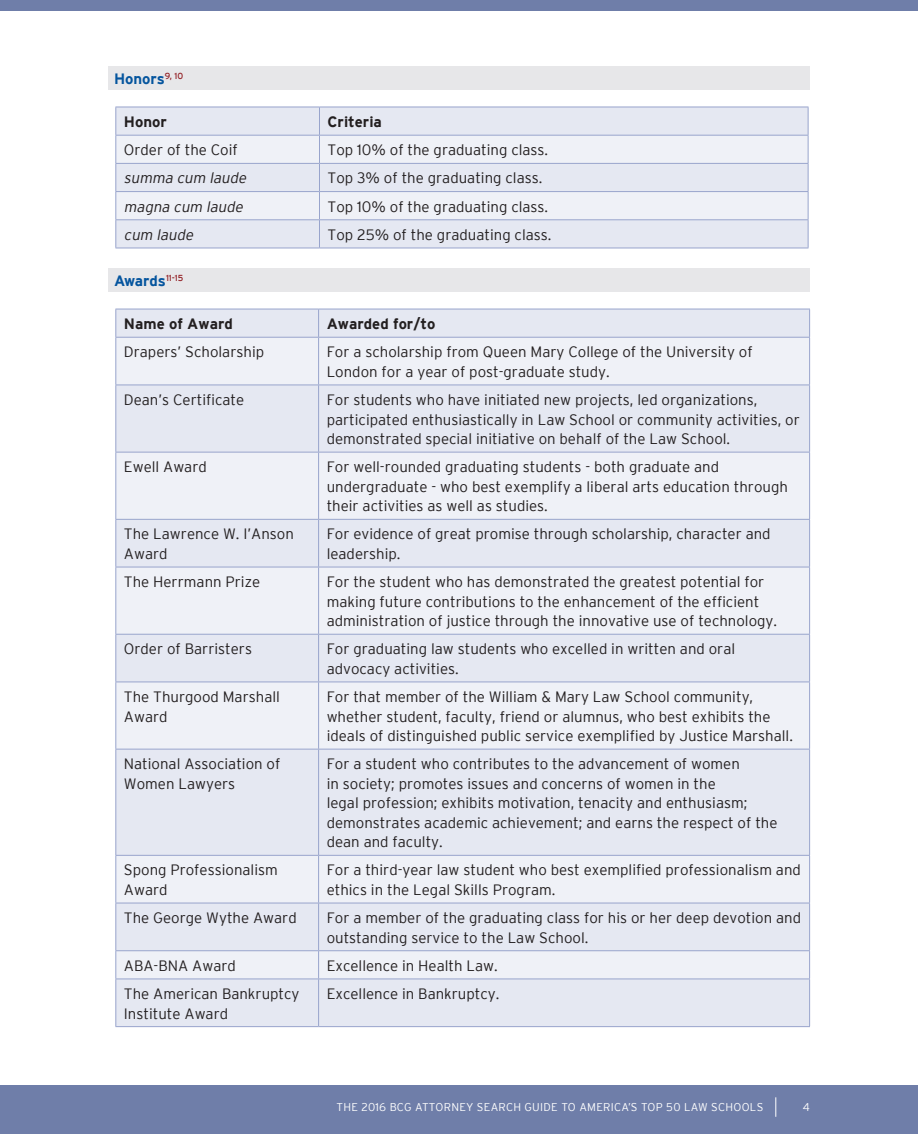
<style>
.page{position:relative;width:918px;height:1134px;background:#fff}
.page>*{position:absolute;margin:0;border:0;box-sizing:border-box;transform-origin:0 0}
.t1{font:300 15px/19.5px "Interstate";color:#231f20}
.t2{font:700 15px "Interstate";color:#231f20}
.t3{font:italic 300 15px "Interstate";color:#231f20}
.t4{font:700 15px "Interstate";color:#05559e}
.t5{font:300 11.25px "Interstate";letter-spacing:.025em;color:#fff}
</style>
<div class="page">
<div style="left:0;top:1085px;width:918px;height:49px;background:#6f7ea9"></div>
<div style="left:0;top:0;width:918px;height:11px;background:#6f7ea9"></div>
<svg style="left:775px;top:1097px;width:1px;height:20px"></svg>
<div style="left:108px;top:66px;width:702px;height:24px;background:#e7e7e9"></div>
<div style="left:116px;top:108px;width:692px;height:140px;background:#e5e8f2"></div>
<svg style="left:116px;top:136px;width:692px;height:83px;fill:#eff1f7"></svg>
<hr style="left:115px;top:107px;width:204px;height:1px;background:#98a4cc">
<hr style="left:320px;top:107px;width:488px;height:1px;background:#98a4cc">
<hr style="left:115px;top:135px;width:204px;height:1px;background:#98a4cc">
<hr style="left:320px;top:135px;width:488px;height:1px;background:#98a4cc">
<hr style="left:115px;top:163px;width:204px;height:1px;background:#98a4cc">
<hr style="left:320px;top:163px;width:488px;height:1px;background:#98a4cc">
<hr style="left:115px;top:191px;width:204px;height:1px;background:#98a4cc">
<hr style="left:320px;top:191px;width:488px;height:1px;background:#98a4cc">
<hr style="left:115px;top:219px;width:204px;height:1px;background:#98a4cc">
<svg style="left:115px;top:107px;width:1px;height:141px"></svg>
<hr style="left:320px;top:219px;width:488px;height:1px;background:#98a4cc">
<svg style="left:319px;top:107px;width:1px;height:141px"></svg>
<svg style="left:808px;top:107px;width:1px;height:141px"></svg>
<hr style="left:115px;top:248px;width:204px;height:1px;background:#98a4cc">
<hr style="left:320px;top:248px;width:488px;height:1px;background:#98a4cc">
<div style="left:108px;top:268px;width:702px;height:24px;background:#e7e7e9"></div>
<div style="left:116px;top:310px;width:693px;height:716px;background:#e5e8f2"></div>
<svg style="left:116px;top:338px;width:693px;height:641px;fill:#e5e8f2"></svg>
<hr style="left:115px;top:309px;width:204px;height:1px;background:#98a4cc">
<svg style="left:115px;top:309px;width:1px;height:28px"></svg>
<hr style="left:319px;top:309px;width:491px;height:1px;background:#98a4cc">
<svg style="left:318px;top:309px;width:1px;height:28px"></svg>
<svg style="left:809px;top:309px;width:1px;height:28px"></svg>
<hr style="left:115px;top:337px;width:204px;height:1px;background:#98a4cc">
<hr style="left:115px;top:338px;width:1px;height:47px;background:#98a4cc">
<hr style="left:319px;top:337px;width:491px;height:1px;background:#98a4cc">
<hr style="left:318px;top:338px;width:1px;height:47px;background:#98a4cc">
<hr style="left:809px;top:338px;width:1px;height:47px;background:#98a4cc">
<hr style="left:115px;top:385px;width:204px;height:1px;background:#98a4cc">
<hr style="left:115px;top:385px;width:1px;height:67px;background:#98a4cc">
<hr style="left:319px;top:385px;width:491px;height:1px;background:#98a4cc">
<hr style="left:318px;top:385px;width:1px;height:67px;background:#98a4cc">
<hr style="left:809px;top:385px;width:1px;height:67px;background:#98a4cc">
<hr style="left:115px;top:452px;width:204px;height:1px;background:#98a4cc">
<hr style="left:115px;top:453px;width:1px;height:66px;background:#98a4cc">
<hr style="left:319px;top:452px;width:491px;height:1px;background:#98a4cc">
<hr style="left:318px;top:453px;width:1px;height:66px;background:#98a4cc">
<hr style="left:809px;top:453px;width:1px;height:66px;background:#98a4cc">
<hr style="left:115px;top:519px;width:204px;height:1px;background:#98a4cc">
<hr style="left:115px;top:520px;width:1px;height:47px;background:#98a4cc">
<hr style="left:319px;top:519px;width:491px;height:1px;background:#98a4cc">
<hr style="left:318px;top:520px;width:1px;height:47px;background:#98a4cc">
<hr style="left:809px;top:520px;width:1px;height:47px;background:#98a4cc">
<hr style="left:115px;top:567px;width:204px;height:1px;background:#98a4cc">
<hr style="left:115px;top:567px;width:1px;height:67px;background:#98a4cc">
<hr style="left:319px;top:567px;width:491px;height:1px;background:#98a4cc">
<hr style="left:318px;top:567px;width:1px;height:67px;background:#98a4cc">
<hr style="left:809px;top:567px;width:1px;height:67px;background:#98a4cc">
<hr style="left:115px;top:634px;width:204px;height:1px;background:#98a4cc">
<hr style="left:115px;top:635px;width:1px;height:47px;background:#98a4cc">
<hr style="left:319px;top:634px;width:491px;height:1px;background:#98a4cc">
<hr style="left:318px;top:635px;width:1px;height:47px;background:#98a4cc">
<hr style="left:809px;top:635px;width:1px;height:47px;background:#98a4cc">
<hr style="left:115px;top:682px;width:204px;height:1px;background:#98a4cc">
<hr style="left:115px;top:682px;width:1px;height:67px;background:#98a4cc">
<hr style="left:319px;top:682px;width:491px;height:1px;background:#98a4cc">
<hr style="left:318px;top:682px;width:1px;height:67px;background:#98a4cc">
<hr style="left:809px;top:682px;width:1px;height:67px;background:#98a4cc">
<hr style="left:115px;top:749px;width:204px;height:1px;background:#98a4cc">
<hr style="left:115px;top:750px;width:1px;height:105px;background:#98a4cc">
<hr style="left:319px;top:749px;width:491px;height:1px;background:#98a4cc">
<hr style="left:318px;top:750px;width:1px;height:105px;background:#98a4cc">
<hr style="left:809px;top:750px;width:1px;height:105px;background:#98a4cc">
<hr style="left:115px;top:855px;width:204px;height:1px;background:#98a4cc">
<hr style="left:115px;top:856px;width:1px;height:47px;background:#98a4cc">
<hr style="left:319px;top:855px;width:491px;height:1px;background:#98a4cc">
<hr style="left:318px;top:856px;width:1px;height:47px;background:#98a4cc">
<hr style="left:809px;top:856px;width:1px;height:47px;background:#98a4cc">
<hr style="left:115px;top:903px;width:204px;height:1px;background:#98a4cc">
<hr style="left:115px;top:903px;width:1px;height:47px;background:#98a4cc">
<hr style="left:319px;top:903px;width:491px;height:1px;background:#98a4cc">
<hr style="left:318px;top:903px;width:1px;height:47px;background:#98a4cc">
<hr style="left:809px;top:903px;width:1px;height:47px;background:#98a4cc">
<hr style="left:115px;top:950px;width:204px;height:1px;background:#98a4cc">
<svg style="left:115px;top:951px;width:1px;height:28px"></svg>
<hr style="left:319px;top:950px;width:491px;height:1px;background:#98a4cc">
<svg style="left:318px;top:951px;width:1px;height:28px"></svg>
<svg style="left:809px;top:951px;width:1px;height:28px"></svg>
<hr style="left:115px;top:979px;width:204px;height:1px;background:#98a4cc">
<hr style="left:115px;top:979px;width:1px;height:47px;background:#98a4cc">
<hr style="left:319px;top:979px;width:491px;height:1px;background:#98a4cc">
<hr style="left:318px;top:979px;width:1px;height:47px;background:#98a4cc">
<hr style="left:809px;top:979px;width:1px;height:47px;background:#98a4cc">
<hr style="left:115px;top:1026px;width:204px;height:1px;background:#98a4cc">
<hr style="left:319px;top:1026px;width:491px;height:1px;background:#98a4cc">
<p class="t4" style="left:114px;top:70px;width:71px">Honors<sup>9,</sup> <sup>10</sup></p>
<p class="t2" style="left:124px;top:113px;width:45px">Honor</p>
<p class="t2" style="left:328px;top:113px;width:56px">Criteria</p>
<p class="t1" style="left:124px;top:140px;width:115px">Order of the Coif</p>
<p class="t1" style="left:328px;top:140px;width:222px">Top 10% of the graduating class.</p>
<p class="t3" style="left:124px;top:170px;width:127px">summa cum laude</p>
<p class="t1" style="left:328px;top:168px;width:216px">Top 3% of the graduating class.</p>
<p class="t3" style="left:124px;top:198px;width:123px">magna cum laude</p>
<p class="t1" style="left:328px;top:197px;width:222px">Top 10% of the graduating class.</p>
<p class="t3" style="left:124px;top:226px;width:74px">cum laude</p>
<p class="t1" style="left:328px;top:225px;width:225px">Top 25% of the graduating class.</p>
<p class="t4" style="left:114px;top:272px;width:71px">Awards<sup>11-15</sup></p>
<p class="t2" style="left:124px;top:315px;width:110px">Name of Award</p>
<p class="t2" style="left:327px;top:315px;width:110px">Awarded for/to</p>
<p class="t1" style="left:124px;top:342px;width:142px">Drapers’ Scholarship</p>
<p class="t1" style="left:327px;top:342px;width:428px">For a scholarship from Queen Mary College of the University of<br>London for a year of post-graduate study.</p>
<p class="t1" style="left:124px;top:390px;width:122px">Dean’s Certificate</p>
<p class="t1" style="left:327px;top:390px;width:475px">For students who have initiated new projects, led organizations, participated enthusiastically in Law School or community activities, or demonstrated special initiative on behalf of the Law School.</p>
<p class="t1" style="left:124px;top:457px;width:84px">Ewell Award</p>
<p class="t1" style="left:327px;top:457px;width:463px">For well-rounded graduating students - both graduate and undergraduate - who best exemplify a liberal arts education through their activities as well as studies.</p>
<p class="t1" style="left:124px;top:524px;width:171px">The Lawrence W. I’Anson<br>Award</p>
<p class="t1" style="left:327px;top:524px;width:445px">For evidence of great promise through scholarship, character and leadership.</p>
<p class="t1" style="left:124px;top:572px;width:138px">The Herrmann Prize</p>
<p class="t1" style="left:327px;top:572px;width:452px">For the student who has demonstrated the greatest potential for making future contributions to the enhancement of the efficient administration of justice through the innovative use of technology.</p>
<p class="t1" style="left:124px;top:639px;width:130px">Order of Barristers</p>
<p class="t1" style="left:327px;top:639px;width:410px">For graduating law students who excelled in written and oral advocacy activities.</p>
<p class="t1" style="left:124px;top:687px;width:158px">The Thurgood Marshall<br>Award</p>
<p class="t1" style="left:327px;top:687px;width:468px">For that member of the William &amp; Mary Law School community, whether student, faculty, friend or alumnus, who best exhibits the ideals of distinguished public service exemplified by Justice Marshall.</p>
<p class="t1" style="left:124px;top:754px;width:158px">National Association of<br>Women Lawyers</p>
<p class="t1" style="left:327px;top:754px;width:452px">For a student who contributes to the advancement of women<br>in society; promotes issues and concerns of women in the<br>legal profession; exhibits motivation, tenacity and enthusiasm; demonstrates academic achievement; and earns the respect of the dean and faculty.</p>
<p class="t1" style="left:124px;top:860px;width:155px">Spong Professionalism<br>Award</p>
<p class="t1" style="left:327px;top:860px;width:476px">For a third-year law student who best exemplified professionalism and ethics in the Legal Skills Program.</p>
<p class="t1" style="left:124px;top:908px;width:174px">The George Wythe Award</p>
<p class="t1" style="left:327px;top:908px;width:476px">For a member of the graduating class for his or her deep devotion and outstanding service to the Law School.</p>
<p class="t1" style="left:124px;top:956px;width:114px">ABA-BNA Award</p>
<p class="t1" style="left:327px;top:956px;width:173px">Excellence in Health Law.</p>
<p class="t1" style="left:124px;top:984px;width:177px">The American Bankruptcy<br>Institute Award</p>
<p class="t1" style="left:327px;top:984px;width:174px">Excellence in Bankruptcy.</p>
<p class="t5" style="left:337px;top:1100px;width:428px">THE 2016 BCG ATTORNEY SEARCH GUIDE TO AMERICA’S TOP 50 LAW SCHOOLS</p>
<p class="t5" style="left:803px;top:1100px;width:9px">4</p>
</div>
